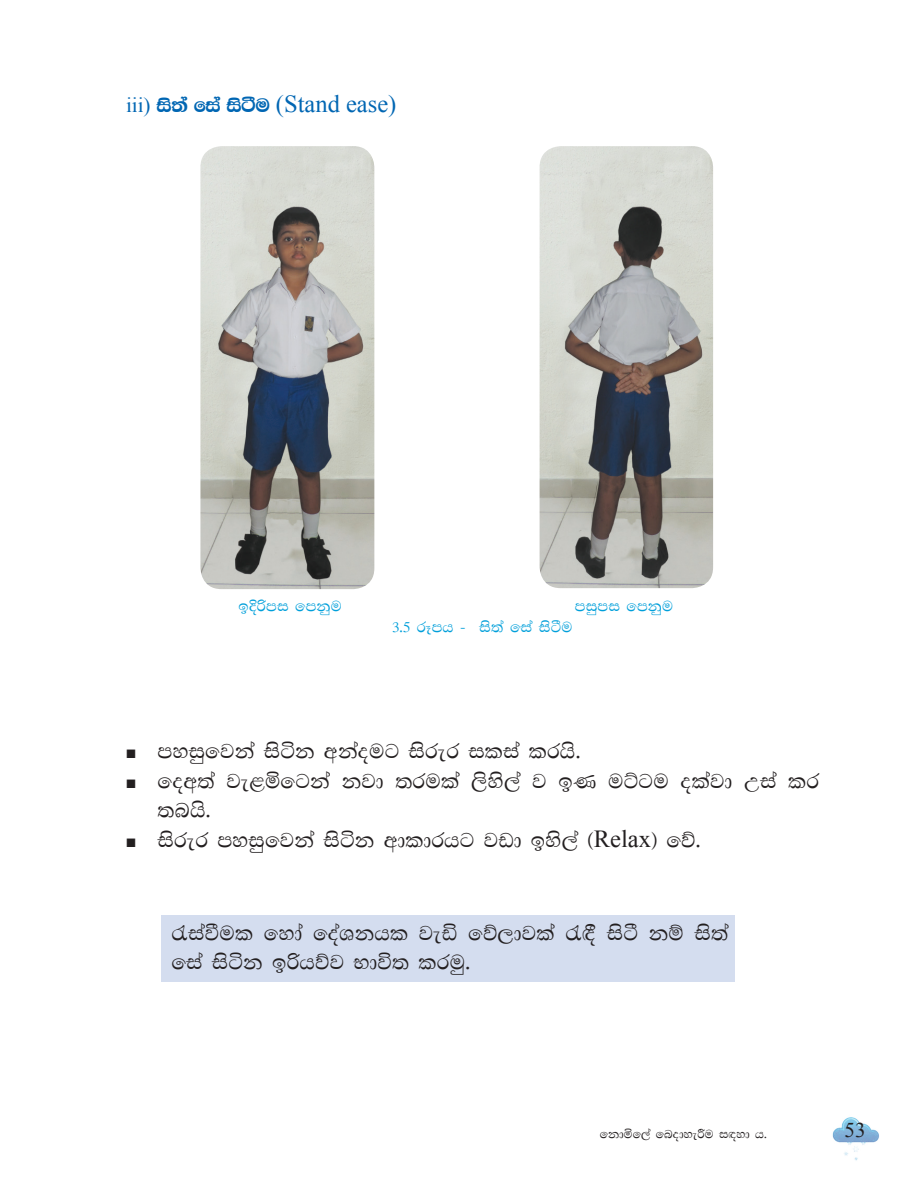
<style>
.page{position:relative;width:914px;height:1197px;background:#fff}
.page>*{position:absolute;margin:0;border:0;box-sizing:border-box;transform-origin:0 0}
.t1{font:24.5px/29.4px "FM Abhayax";color:#231f20}
.t2{font:21px "FM Samanthax";color:#0166b3}
.t3{font:21px "Times New Roman";color:#231f20}
.t4{font:17.5px "FM Abhayax";color:#009fda}
.t5{font:14px "FM Abhayax";color:#231f20}
.s1{font-family:"Times New Roman"}
.s2{font-family:"Times New Roman";font-size:24.5px}
</style>
<div class="page">
<img style="left:832px;top:1117px;width:47px;height:44px">
<img style="left:200px;top:146px;width:174px;height:443px">
<img style="left:539px;top:146px;width:174px;height:442px">
<div style="left:161px;top:915px;width:574px;height:67px;background:#d4ddef"></div>
<p class="t2" style="left:126px;top:94px;width:272px"><span class="s1">iii)</span> is;a fia isàu <span class="s2">(Stand ease)</span></p>
<p class="t4" style="left:238px;top:597px;width:105px">bÈßmi fmkqu</p>
<p class="t4" style="left:575px;top:597px;width:100px">miqmi fmkqu</p>
<p class="t4" style="left:392px;top:618px;width:181px">3'5 rEmh - is;a fia isàu</p>
<p class="t1" style="left:126px;top:737px;width:464px">• myiqfjka isák wkaoug isrer ilia lrhs'</p>
<p class="t1" style="left:158px;top:767px;width:663px;text-indent:-32px">• fow;a je&lt;ñfgka kjd ;rula ,sys,a j bK uÜgu olajd Wia lr ;nhs'</p>
<p class="t1" style="left:126px;top:825px;width:576px">• isrer myiqfjka isák wdldrhg jvd bys,a ^<span class="s1">Relax</span>&amp; fõ'</p>
<p class="t1" style="left:171px;top:919px;width:558px">/iaùul fyda foaYkhl jeä fõ,djla /`§ isà kï is;a fia isák bßhõj Ndú; lruq'</p>
<p class="t5" style="left:599px;top:1127px;width:169px">fkdñf,a fnodyeÍu i`oyd h'</p>
<p class="t3" style="left:844px;top:1116px;width:22px">53</p>
</div>
